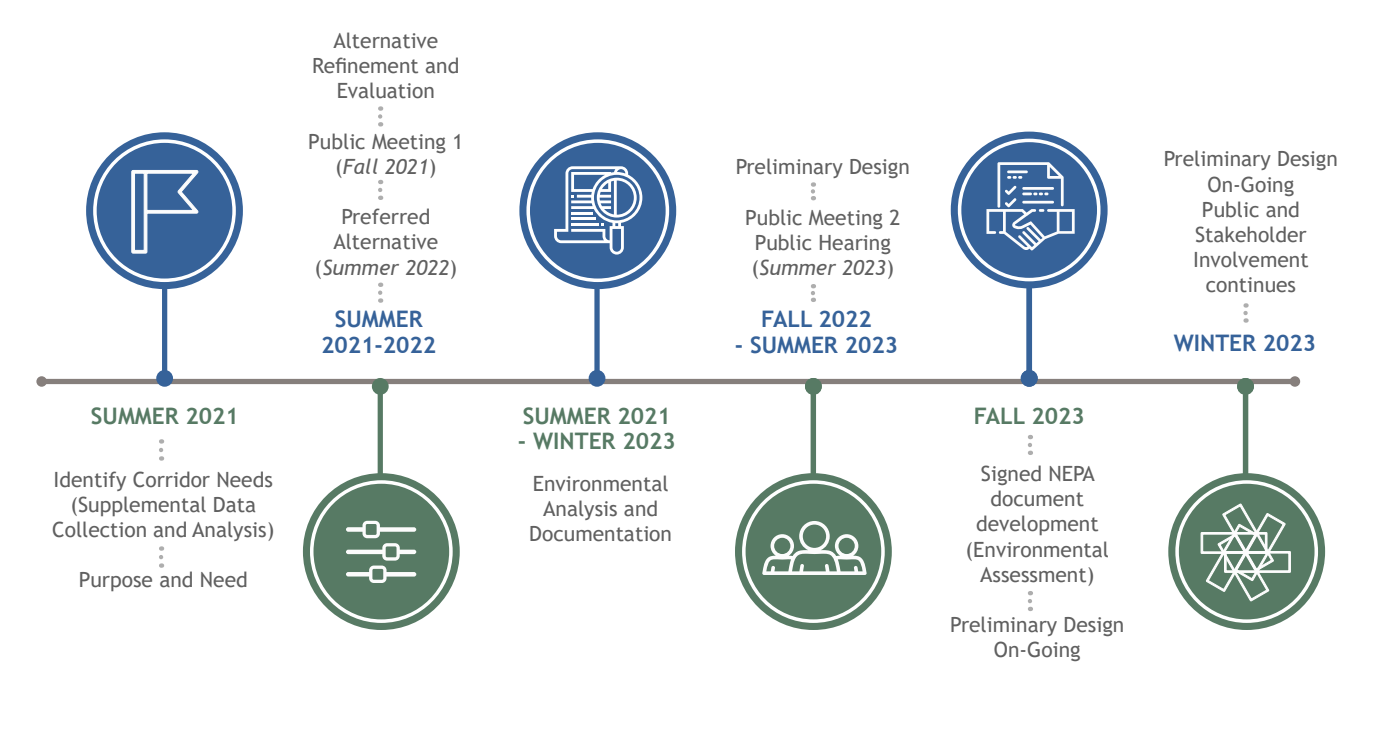
<style>
.page{position:relative;width:1386px;height:756px;background:#fff}
.page>*{position:absolute;margin:0;border:0;box-sizing:border-box;transform-origin:0 0}
.Paragraph_Style_1{font:700 22.75px "Trebuchet MS";color:#366299}
.Paragraph_Style_1-2{font:700 22.75px "Trebuchet MS";color:#577a64}
.t1{font:21px/25.2px "Trebuchet MS";color:#606060;text-align:center}
.t2{font:italic 21px "Trebuchet MS";color:#606060}
.s1{font-style:normal}
.s2{font-style:italic}
</style>
<div class="page">
<div style="left:963px;top:144px;width:132px;height:132px;background:#366299;border-radius:50%"></div>
<div style="left:951px;top:132px;width:157px;height:156px;border:7px solid #366299;border-radius:50%"></div>
<div style="left:961px;top:142px;width:136px;height:136px;border:4px solid #366299;border-radius:50%"></div>
<div style="left:968px;top:149px;width:122px;height:122px;border:7px solid #366299;border-radius:50%"></div>
<svg style="left:986px;top:162px;width:89px;height:88px"></svg>
<hr style="left:1022px;top:201px;width:32px;height:3px;background:#fcfcfc">
<div style="left:42px;top:379px;width:1253px;height:5px;background:#867f7c"></div>
<div style="left:36px;top:376px;width:11px;height:11px;background:#867f7c;border-radius:50%"></div>
<div style="left:1290px;top:376px;width:10px;height:11px;background:#867f7c;border-radius:50%"></div>
<div style="left:594px;top:288px;width:6px;height:90px;background:#366299"></div>
<div style="left:589px;top:370px;width:16px;height:17px;background:#366299;border-radius:50%"></div>
<svg style="left:1021px;top:370px;width:17px;height:17px"></svg>
<div style="left:378px;top:386px;width:5px;height:91px;background:#577a64"></div>
<div style="left:372px;top:378px;width:17px;height:17px;background:#577a64;border-radius:50%"></div>
<div style="left:1026px;top:288px;width:6px;height:90px;background:#366299"></div>
<div style="left:1021px;top:370px;width:16px;height:17px;background:#366299;border-radius:50%"></div>
<div style="left:162px;top:288px;width:5px;height:90px;background:#366299"></div>
<div style="left:156px;top:370px;width:17px;height:17px;background:#366299;border-radius:50%"></div>
<svg style="left:378px;top:106px;width:4px;height:21px"></svg>
<svg style="left:378px;top:190px;width:4px;height:10px"></svg>
<svg style="left:159px;top:450px;width:4px;height:11px"></svg>
<svg style="left:159px;top:557px;width:4px;height:11px"></svg>
<div style="left:811px;top:386px;width:5px;height:91px;background:#577a64"></div>
<div style="left:805px;top:378px;width:17px;height:17px;background:#577a64;border-radius:50%"></div>
<div style="left:1243px;top:386px;width:5px;height:91px;background:#577a64"></div>
<div style="left:1237px;top:378px;width:17px;height:17px;background:#577a64;border-radius:50%"></div>
<svg style="left:811px;top:182px;width:4px;height:18px"></svg>
<svg style="left:1028px;top:601px;width:4px;height:10px"></svg>
<svg style="left:378px;top:293px;width:4px;height:10px"></svg>
<svg style="left:811px;top:284px;width:4px;height:18px"></svg>
<svg style="left:1243px;top:303px;width:5px;height:20px"></svg>
<svg style="left:1028px;top:445px;width:4px;height:10px"></svg>
<div style="left:532px;top:145px;width:132px;height:132px;background:#366299;border-radius:50%"></div>
<div style="left:519px;top:132px;width:157px;height:157px;border:7px solid #366299;border-radius:50%"></div>
<div style="left:530px;top:143px;width:136px;height:136px;border:4px solid #366299;border-radius:50%"></div>
<div style="left:537px;top:150px;width:122px;height:121px;border:7px solid #366299;border-radius:50%"></div>
<svg style="left:554px;top:159px;width:91px;height:96px"></svg>
<hr style="left:571px;top:223px;width:27px;height:3px;background:#fff">
<div style="left:98px;top:145px;width:133px;height:132px;background:#366299;border-radius:50%"></div>
<div style="left:86px;top:132px;width:157px;height:157px;border:7px solid #366299;border-radius:50%"></div>
<div style="left:97px;top:143px;width:135px;height:136px;border:4px solid #366299;border-radius:50%"></div>
<div style="left:104px;top:150px;width:121px;height:121px;border:7px solid #366299;border-radius:50%"></div>
<div style="left:315px;top:486px;width:132px;height:132px;background:#577a64;border-radius:50%"></div>
<div style="left:303px;top:473px;width:157px;height:157px;border:7px solid #577a64;border-radius:50%"></div>
<div style="left:314px;top:484px;width:135px;height:135px;border:4px solid #577a64;border-radius:50%"></div>
<div style="left:321px;top:491px;width:121px;height:121px;border:7px solid #577a64;border-radius:50%"></div>
<div style="left:747px;top:486px;width:132px;height:132px;background:#577a64;border-radius:50%"></div>
<div style="left:735px;top:473px;width:157px;height:157px;border:7px solid #577a64;border-radius:50%"></div>
<div style="left:746px;top:484px;width:135px;height:135px;border:4px solid #577a64;border-radius:50%"></div>
<div style="left:753px;top:491px;width:121px;height:121px;border:7px solid #577a64;border-radius:50%"></div>
<div style="left:1181px;top:486px;width:132px;height:132px;background:#577a64;border-radius:50%"></div>
<div style="left:1168px;top:473px;width:157px;height:157px;border:7px solid #577a64;border-radius:50%"></div>
<div style="left:1179px;top:484px;width:136px;height:135px;border:4px solid #577a64;border-radius:50%"></div>
<div style="left:1186px;top:491px;width:121px;height:121px;border:7px solid #577a64;border-radius:50%"></div>
<svg style="left:762px;top:521px;width:105px;height:54px"></svg>
<svg style="left:1200px;top:504px;width:92px;height:97px"></svg>
<svg style="left:346px;top:521px;width:70px;height:62px"></svg>
<svg style="left:131px;top:170px;width:68px;height:84px"></svg>
<p class="Paragraph_Style_1-2" style="left:91px;top:401px;width:149px">SUMMER 2021</p>
<p class="t1" style="left:52px;top:466px;width:224px">Identify Corridor Needs (Supplemental Data<br>Collection and Analysis)</p>
<p class="t1" style="left:79px;top:567px;width:171px">Purpose and Need</p>
<p class="t1" style="left:312px;top:28px;width:149px">Alternative<br>Refinement and<br>Evaluation</p>
<p class="t1" style="left:308px;top:128px;width:157px">Public Meeting 1</p>
<p class="t2" style="left:335px;top:153px;width:103px"><span class="s1">(</span>Fall 2021<span class="s1">)</span></p>
<p class="t1" style="left:333px;top:204px;width:107px">Preferred<br>Alternative</p>
<p class="t2" style="left:315px;top:254px;width:144px"><span class="s1">(</span>Summer 2022<span class="s1">)</span></p>
<p class="Paragraph_Style_1" style="left:335px;top:305px;width:89px">SUMMER</p>
<p class="Paragraph_Style_1" style="left:321px;top:330px;width:117px">2021-2022</p>
<p class="t1" style="left:736px;top:154px;width:176px">Preliminary Design</p>
<p class="t1" style="left:745px;top:205px;width:157px">Public Meeting 2<br>Public Hearing (<span class="s2">Summer 2023</span>)</p>
<p class="Paragraph_Style_1-2" style="left:523px;top:402px;width:149px">SUMMER 2021</p>
<p class="Paragraph_Style_1-2" style="left:518px;top:427px;width:159px">- WINTER 2023</p>
<p class="Paragraph_Style_1" style="left:761px;top:305px;width:112px">FALL 2022</p>
<p class="Paragraph_Style_1" style="left:735px;top:330px;width:165px">- SUMMER 2023</p>
<p class="Paragraph_Style_1-2" style="left:974px;top:402px;width:112px">FALL 2023</p>
<p class="t1" style="left:529px;top:471px;width:144px">Environmental<br>Analysis and<br>Documentation</p>
<p class="t1" style="left:966px;top:461px;width:145px">Signed NEPA document development (Environmental<br>Assessment)</p>
<p class="t1" style="left:950px;top:612px;width:176px">Preliminary Design<br>On-Going</p>
<p class="t1" style="left:1164px;top:146px;width:176px">Preliminary Design<br>On-Going</p>
<p class="t1" style="left:1193px;top:197px;width:117px">Public and<br>Stakeholder<br>Involvement continues</p>
<p class="Paragraph_Style_1" style="left:1174px;top:329px;width:144px">WINTER 2023</p>
</div>
